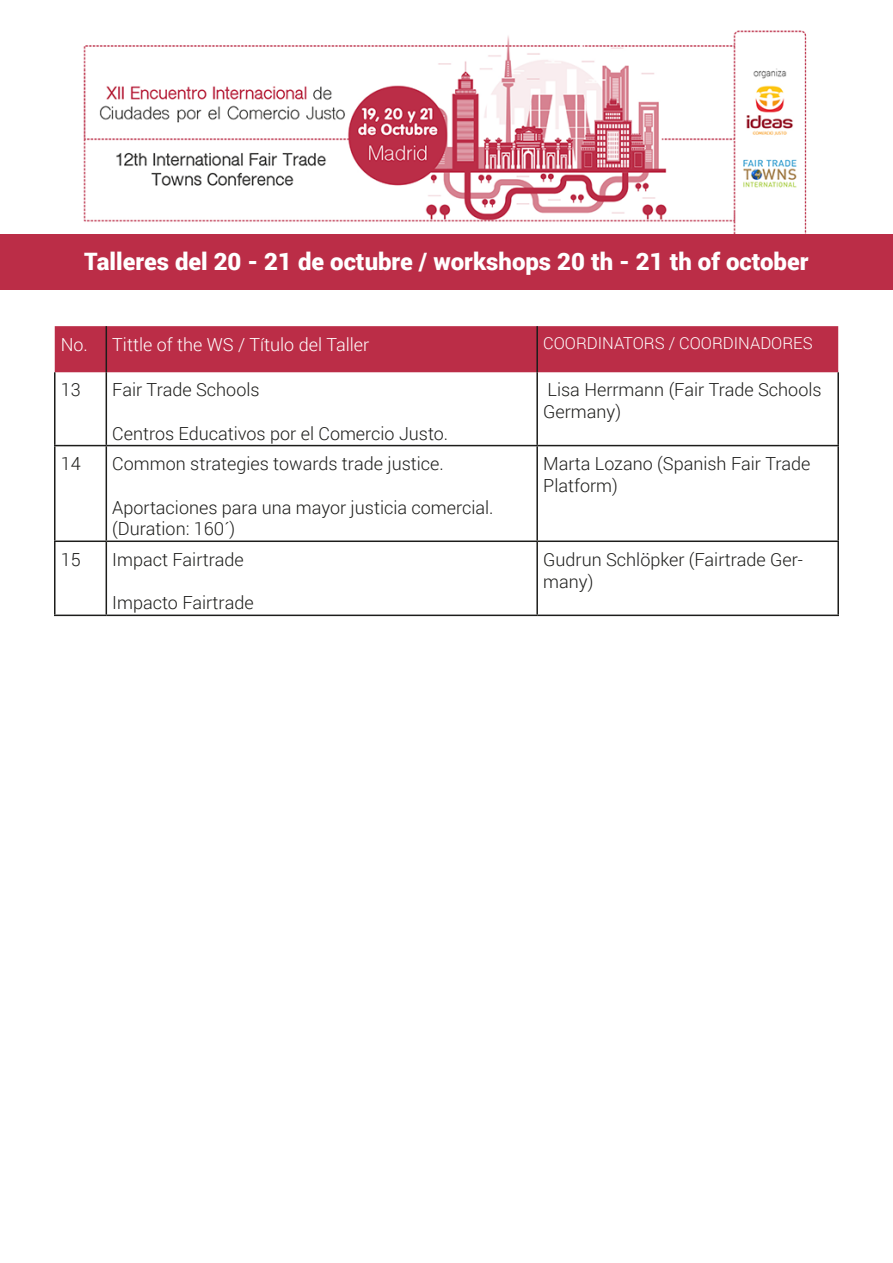
<style>
.page{position:relative;width:893px;height:1263px;background:#fff}
.page>*{position:absolute;margin:0;border:0;box-sizing:border-box;transform-origin:0 0}
.t1{font:900 24px "Roboto";color:#fff}
.t2{font:300 18px/21.6px "Roboto";color:#1d1d1b}
.t3{font:300 18px "Roboto";color:#fff}
.t4{font:300 16.5px "Roboto";color:#fff}
</style>
<div class="page">
<img style="left:83px;top:30px;width:724px;height:204px">
<div style="left:0;top:234px;width:893px;height:56px;background:#bb2d47"></div>
<div style="left:55px;top:326px;width:783px;height:46px;background:#bb2d47"></div>
<hr style="left:106px;top:326px;width:1px;height:46px;background:#1d1d1b">
<hr style="left:536px;top:326px;width:2px;height:46px;background:#1d1d1b">
<hr style="left:54px;top:372px;width:2px;height:73px;background:#1d1d1b">
<hr style="left:106px;top:372px;width:1px;height:73px;background:#1d1d1b">
<hr style="left:536px;top:372px;width:2px;height:73px;background:#1d1d1b">
<hr style="left:837px;top:372px;width:2px;height:73px;background:#1d1d1b">
<hr style="left:54px;top:445px;width:52px;height:1px;background:#1d1d1b">
<hr style="left:54px;top:446px;width:2px;height:94px;background:#1d1d1b">
<hr style="left:106px;top:445px;width:431px;height:1px;background:#1d1d1b">
<hr style="left:106px;top:446px;width:1px;height:94px;background:#1d1d1b">
<hr style="left:537px;top:445px;width:302px;height:1px;background:#1d1d1b">
<hr style="left:536px;top:446px;width:2px;height:94px;background:#1d1d1b">
<hr style="left:837px;top:446px;width:2px;height:94px;background:#1d1d1b">
<hr style="left:54px;top:540px;width:52px;height:2px;background:#1d1d1b">
<hr style="left:54px;top:542px;width:2px;height:73px;background:#1d1d1b">
<hr style="left:106px;top:540px;width:431px;height:2px;background:#1d1d1b">
<hr style="left:106px;top:542px;width:1px;height:73px;background:#1d1d1b">
<hr style="left:537px;top:540px;width:302px;height:2px;background:#1d1d1b">
<hr style="left:536px;top:542px;width:2px;height:73px;background:#1d1d1b">
<hr style="left:837px;top:542px;width:2px;height:73px;background:#1d1d1b">
<hr style="left:54px;top:615px;width:52px;height:1px;background:#1d1d1b">
<hr style="left:106px;top:615px;width:431px;height:1px;background:#1d1d1b">
<hr style="left:537px;top:615px;width:302px;height:1px;background:#1d1d1b">
<h1 class="t1" style="left:84px;top:245px;width:726px">Talleres del 20 - 21 de octubre / workshops 20 th - 21 th of october</h1>
<p class="t3" style="left:61px;top:332px;width:310px">No. Tittle of the WS / Título del Taller</p>
<p class="t4" style="left:543px;top:332px;width:271px">COORDINATORS / COORDINADORES</p>
<p class="t2" style="left:61px;top:379px;width:21px">13</p>
<p class="t2" style="left:112px;top:379px;width:149px">Fair Trade Schools</p>
<p class="t2" style="left:112px;top:422px;width:337px">Centros Educativos por el Comercio Justo.</p>
<p class="t2" style="left:543px;top:379px;width:280px">Lisa Herrmann (Fair Trade Schools<br>Germany)</p>
<p class="t2" style="left:61px;top:453px;width:21px">14</p>
<p class="t2" style="left:112px;top:453px;width:333px">Common strategies towards trade justice.</p>
<p class="t2" style="left:112px;top:496px;width:383px">Aportaciones para una mayor justicia comercial. (Duration: 160´)</p>
<p class="t2" style="left:61px;top:548px;width:21px">15</p>
<p class="t2" style="left:112px;top:548px;width:133px">Impact Fairtrade</p>
<p class="t2" style="left:112px;top:591px;width:143px">Impacto Fairtrade</p>
<p class="t2" style="left:543px;top:453px;width:269px">Marta Lozano (Spanish Fair Trade<br>Platform)</p>
<p class="t2" style="left:543px;top:548px;width:261px">Gudrun Schlöpker (Fairtrade Ger&shy;many)</p>
</div>
